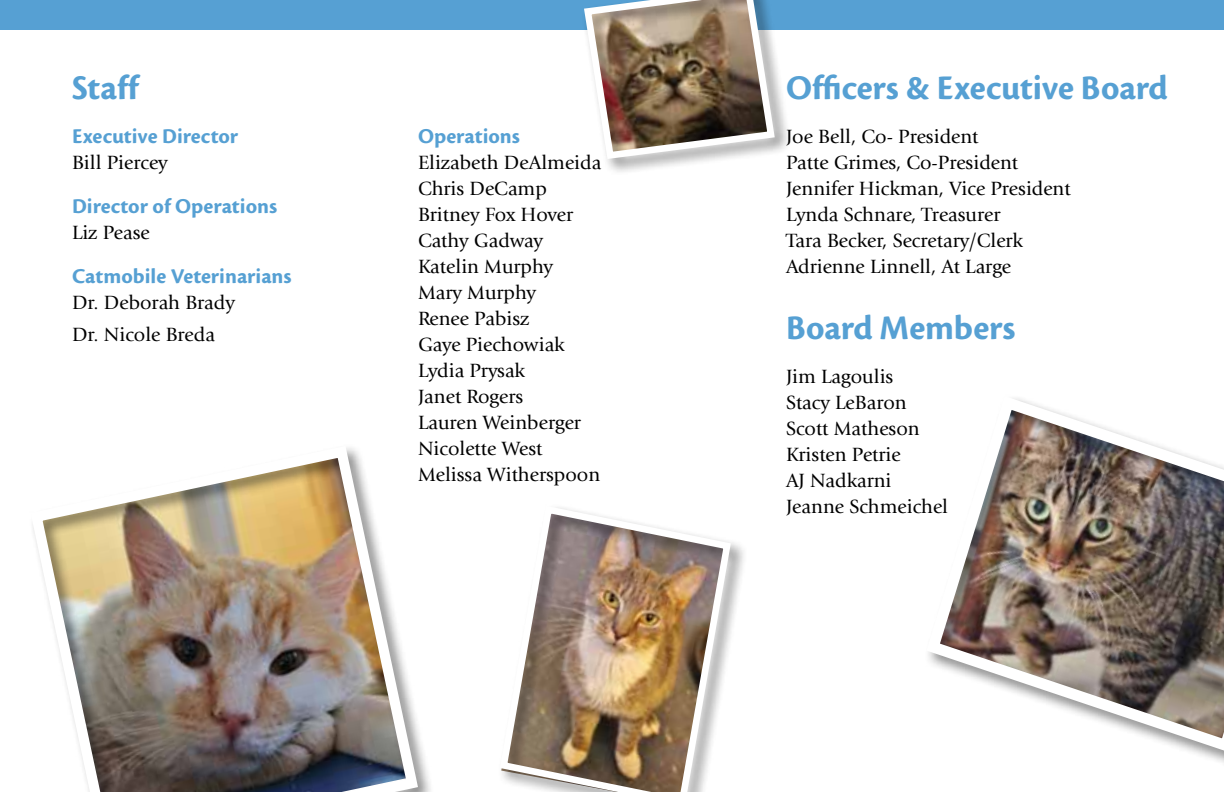
<style>
.page{position:relative;width:1224px;height:792px;background:#fff}
.page>*{position:absolute;margin:0;border:0;box-sizing:border-box;transform-origin:0 0}
.t1{font:36px "Cronos MM 700 18";color:#56a0d3}
.t2{font:22px "Cronos MM 700 11";color:#56a0d3}
.t3{font:20px/26px "Giovanni";color:#000}
</style>
<div class="page">
<div style="left:0;top:0;width:1224px;height:30px;background:#56a0d3"></div>
<img style="left:32px;top:448px;width:392px;height:344px">
<img style="left:928px;top:398px;width:296px;height:361px">
<div style="left:581px;top:0;width:211px;height:176px;background:#000;opacity:.5"></div>
<svg style="left:581px;top:0;width:198px;height:163px"></svg>
<div style="left:497px;top:503px;width:251px;height:289px;background:#000;opacity:.5"></div>
<img style="left:497px;top:503px;width:238px;height:289px">
<h1 class="t1" style="left:72px;top:69px;width:68px">Staff</h1>
<p class="t2" style="left:72px;top:125px;width:168px">Executive Director</p>
<p class="t3" style="left:72px;top:150px;width:97px">Bill Piercey</p>
<p class="t2" style="left:72px;top:195px;width:207px">Director of Operations</p>
<p class="t3" style="left:72px;top:220px;width:79px">Liz Pease</p>
<p class="t2" style="left:72px;top:265px;width:221px">Catmobile Veterinarians</p>
<p class="t3" style="left:72px;top:287px;width:164px;line-height:32px">Dr. Deborah Brady<br>Dr. Nicole Breda</p>
<p class="t2" style="left:418px;top:124px;width:104px">Operations</p>
<p class="t3" style="left:418px;top:149px;width:185px">Elizabeth DeAlmeida<br>Chris DeCamp<br>Britney Fox Hover<br>Cathy Gadway<br>Katelin Murphy<br>Mary Murphy<br>Renee Pabisz<br>Gaye Piechowiak<br>Lydia Prysak<br>Janet Rogers<br>Lauren Weinberger<br>Nicolette West<br>Melissa Witherspoon</p>
<h1 class="t1" style="left:786px;top:69px;width:383px">Officers &amp; Executive Board</h1>
<p class="t3" style="left:786px;top:124px;width:286px">Joe Bell, Co- President<br>Patte Grimes, Co-President<br>Jennifer Hickman, Vice President<br>Lynda Schnare, Treasurer<br>Tara Becker, Secretary/Clerk<br>Adrienne Linnell, At Large</p>
<h1 class="t1" style="left:786px;top:309px;width:231px">Board Members</h1>
<p class="t3" style="left:786px;top:364px;width:164px">Jim Lagoulis<br>Stacy LeBaron<br>Scott Matheson<br>Kristen Petrie<br>AJ Nadkarni<br>Jeanne Schmeichel</p>
</div>
